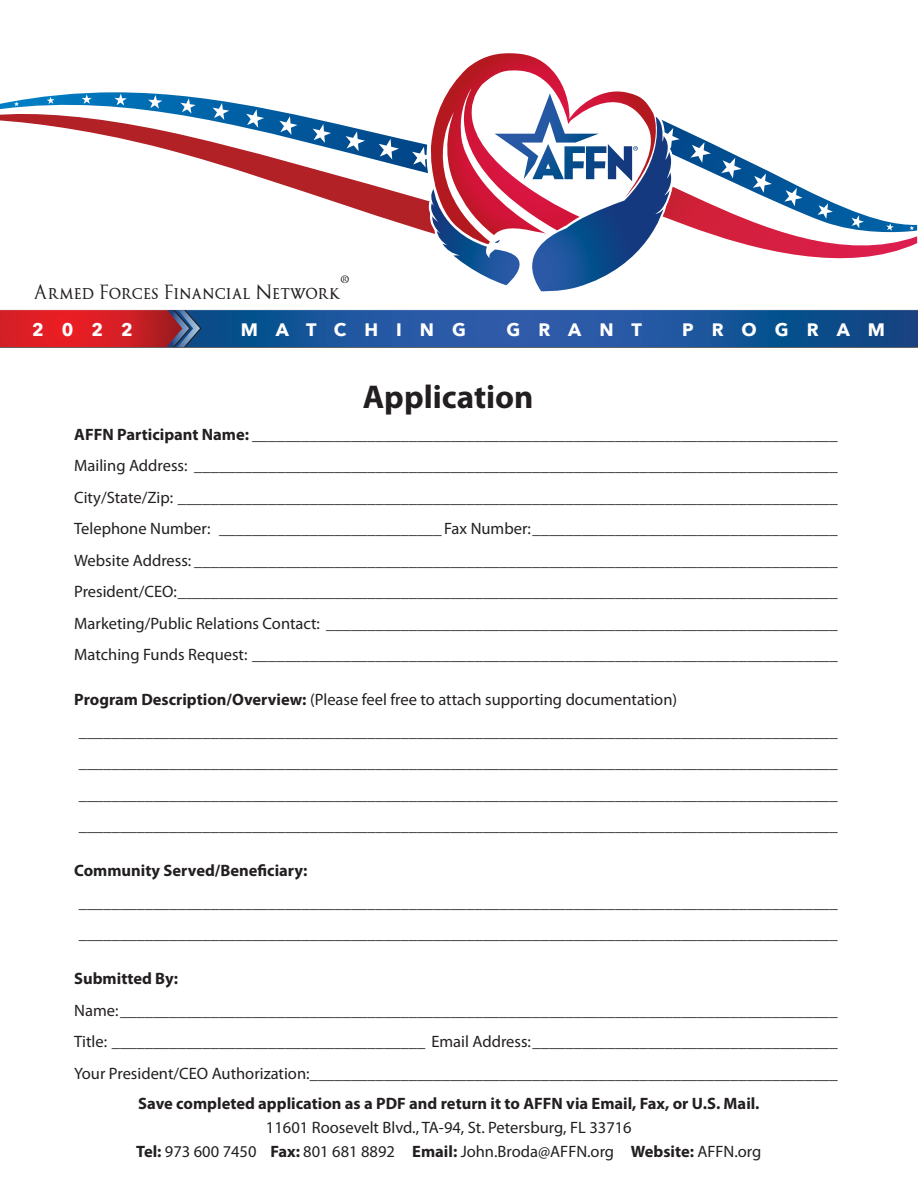
<style>
.page{position:relative;width:918px;height:1188px;background:#fff}
.page>*{position:absolute;margin:0;border:0;box-sizing:border-box;transform-origin:0 0}
.t1{font:700 33px "Myriad Pro";color:#231f20}
.t2{font:24px "Cal Roman Capitals";color:#231f20}
.t3{font:700 18px "Avenir Next";letter-spacing:1em;color:#fff}
.t4{font:16.5px "Myriad Pro";color:#231f20}
.t5{font:700 16.5px "Myriad Pro";color:#231f20}
.t6{font:300 16.5px "Myriad Pro";color:#231f20}
.t7{font:13.95px "Cal Roman Capitals";color:#231f20}
.s1{font-weight:700}
</style>
<div class="page">
<svg style="left:0;top:310px;width:918px;height:37px;background:#404a83"></svg>
<svg style="left:311px;top:194px;width:101px;height:33px"></svg>
<svg style="left:0;top:92px;width:412px;height:102px"></svg>
<svg style="left:279px;top:116px;width:18px;height:19px"></svg>
<svg style="left:313px;top:124px;width:18px;height:19px"></svg>
<svg style="left:346px;top:131px;width:19px;height:20px"></svg>
<svg style="left:379px;top:139px;width:20px;height:21px"></svg>
<svg style="left:82px;top:94px;width:10px;height:10px"></svg>
<svg style="left:14px;top:101px;width:5px;height:6px"></svg>
<svg style="left:114px;top:94px;width:13px;height:12px"></svg>
<svg style="left:47px;top:97px;width:7px;height:7px"></svg>
<svg style="left:148px;top:95px;width:14px;height:14px"></svg>
<svg style="left:180px;top:98px;width:16px;height:16px"></svg>
<svg style="left:213px;top:103px;width:16px;height:17px"></svg>
<svg style="left:246px;top:109px;width:18px;height:19px"></svg>
<svg style="left:412px;top:122px;width:505px;height:170px"></svg>
<svg style="left:430px;top:53px;width:237px;height:191px"></svg>
<p class="t7" style="left:340px;top:273px;width:11px">®</p>
<p class="t2" style="left:33px;top:280px;width:308px">Armed Forces Financial Network</p>
<p class="t3" style="left:32px;top:314px;width:102px">2022</p>
<p class="t3" style="left:241px;top:314px;width:227px">MATCHING</p>
<p class="t3" style="left:507px;top:314px;width:137px">GRANT</p>
<p class="t3" style="left:682px;top:314px;width:204px">PROGRAM</p>
<p class="t1" style="left:363px;top:375px;width:172px">Application</p>
<p class="t6" style="left:74px;top:424px;width:765px"><span class="s1">AFFN Participant Name:</span> _______________________________________________________________________</p>
<p class="t4" style="left:74px;top:455px;width:765px">Mailing Address: ______________________________________________________________________________</p>
<p class="t4" style="left:74px;top:487px;width:765px">City/State/Zip: ________________________________________________________________________________</p>
<p class="t4" style="left:74px;top:518px;width:765px">Telephone Number: ___________________________ Fax Number:_____________________________________</p>
<p class="t4" style="left:74px;top:550px;width:765px">Website Address: ______________________________________________________________________________</p>
<p class="t4" style="left:74px;top:581px;width:765px">President/CEO:________________________________________________________________________________</p>
<p class="t4" style="left:74px;top:613px;width:765px">Marketing/Public Relations Contact: ______________________________________________________________</p>
<p class="t4" style="left:74px;top:644px;width:765px">Matching Funds Request: _______________________________________________________________________</p>
<p class="t4" style="left:74px;top:689px;width:604px"><span class="s1">Program Description/Overview:</span> (Please feel free to attach supporting documentation)</p>
<p class="t4" style="left:79px;top:721px;width:760px">____________________________________________________________________________________________</p>
<p class="t4" style="left:79px;top:752px;width:760px">____________________________________________________________________________________________</p>
<p class="t4" style="left:79px;top:784px;width:760px">____________________________________________________________________________________________</p>
<p class="t4" style="left:79px;top:815px;width:760px">____________________________________________________________________________________________</p>
<p class="t5" style="left:74px;top:860px;width:235px">Community Served/Beneficiary:</p>
<p class="t4" style="left:79px;top:892px;width:760px">____________________________________________________________________________________________</p>
<p class="t4" style="left:79px;top:923px;width:760px">____________________________________________________________________________________________</p>
<p class="t5" style="left:74px;top:968px;width:105px">Submitted By:</p>
<p class="t4" style="left:74px;top:1000px;width:765px">Name:_______________________________________________________________________________________</p>
<p class="t4" style="left:74px;top:1031px;width:765px">Title: ______________________________________ Email Address:_____________________________________</p>
<p class="t4" style="left:74px;top:1063px;width:765px">Your President/CEO Authorization:________________________________________________________________</p>
<p class="t5" style="left:138px;top:1093px;width:623px">Save completed application as a PDF and return it to AFFN via Email, Fax, or U.S. Mail.</p>
<p class="t4" style="left:266px;top:1118px;width:367px">11601 Roosevelt Blvd., TA-94, St. Petersburg, FL 33716</p>
<p class="t4" style="left:136px;top:1142px;width:627px"><span class="s1">Tel:</span> 973 600 7450 <span class="s1">Fax:</span> 801 681 8892 <span class="s1">Email:</span> John.Broda@AFFN.org <span class="s1">Website:</span> AFFN.org</p>
</div>
